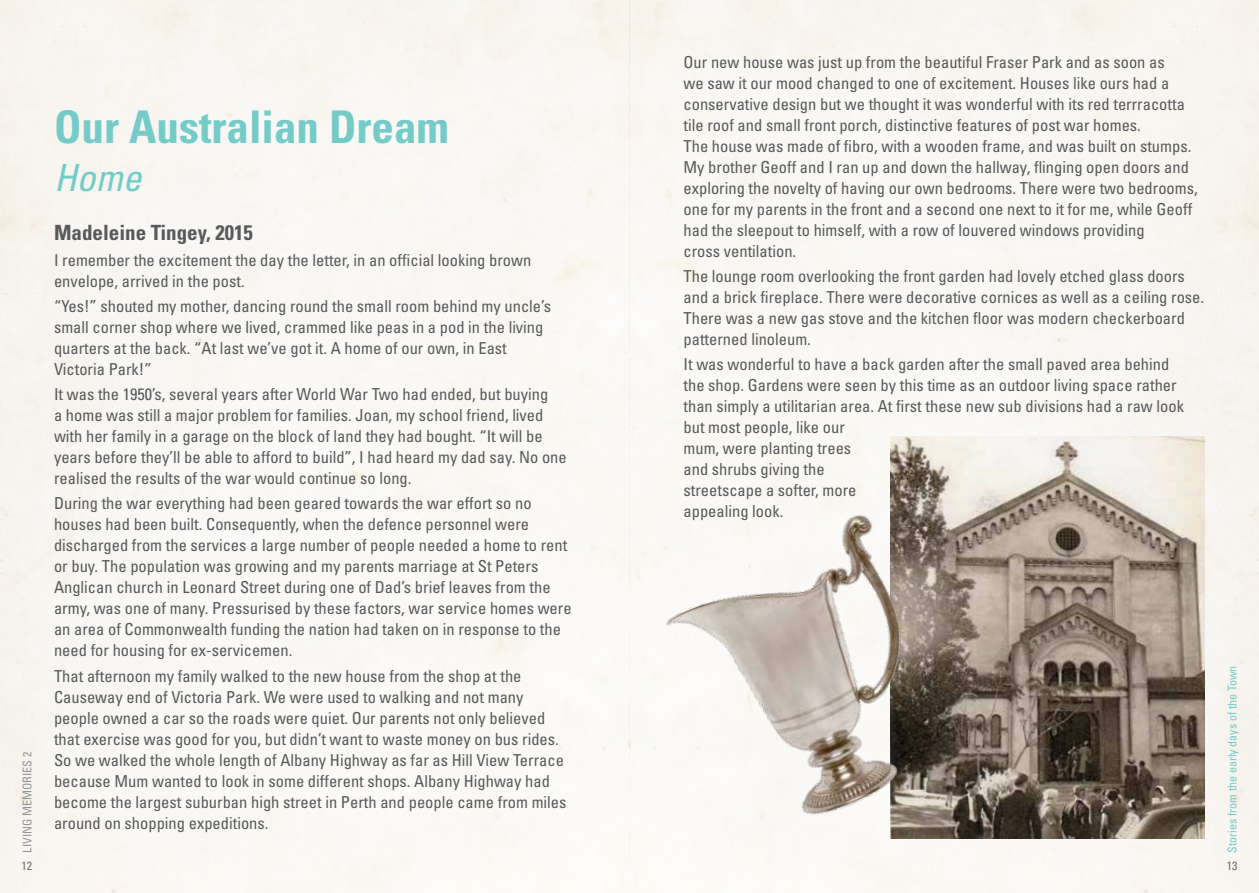
<style>
.page{position:relative;width:1259px;height:893px;background:#fff}
.page>*{position:absolute;margin:0;border:0;box-sizing:border-box;transform-origin:0 0}
.t1{font:700 condensed 45px "Univers";color:#74cbc8}
.t2{font:italic condensed 37.5px "Univers";color:#74cbc8}
.t3{font:700 condensed 21px "Univers";color:#58595b}
.t4{font:condensed 16.5px/21px "Univers";color:#58595b}
.t5{font:condensed 12px "Univers";color:#74cbc8}
.t6{font:condensed 12px "Univers";color:#939598}
.t7{font:condensed 12px "Univers";color:#6d6e71}
</style>
<div class="page">
<img style="left:890px;top:437px;width:315px;height:402px">
<img style="left:610px;top:442px;width:395px;height:451px">
<p class="t6" style="left:20px;top:853px;width:102px;rotate:-90deg">LIVING MEMORIES 2</p>
<p class="t7" style="left:22px;top:859px;width:12px">12</p>
<h1 class="t1" style="left:54px;top:100px;width:396px">Our Australian Dream</h1>
<h2 class="t2" style="left:54px;top:154px;width:89px">Home</h2>
<p class="t3" style="left:54px;top:220px;width:200px">Madeleine Tingey, 2015</p>
<p class="t4" style="left:54px;top:249px;width:479px">I remember the excitement the day the letter, in an official looking brown envelope, arrived in the post.</p>
<p class="t4" style="left:54px;top:295px;width:498px">“Yes!” shouted my mother, dancing round the small room behind my uncle’s small corner shop where we lived, crammed like peas in a pod in the living quarters at the back. “At last we’ve got it. A home of our own, in East Victoria Park!”</p>
<p class="t4" style="left:54px;top:383px;width:514px">It was the 1950’s, several years after World War Two had ended, but buying<br>a home was still a major problem for families. Joan, my school friend, lived with her family in a garage on the block of land they had bought. “It will be years before they’ll be able to afford to build”, I had heard my dad say. No one realised the results of the war would continue so long.</p>
<p class="t4" style="left:54px;top:493px;width:519px">During the war everything had been geared towards the war effort so no houses had been built. Consequently, when the defence personnel were discharged from the services a large number of people needed a home to rent or buy. The population was growing and my parents marriage at St Peters Anglican church in Leonard Street during one of Dad’s brief leaves from the army, was one of many. Pressurised by these factors, war service homes were an area of Commonwealth funding the nation had taken on in response to the need for housing for ex-servicemen.</p>
<p class="t4" style="left:54px;top:665px;width:514px">That afternoon my family walked to the new house from the shop at the Causeway end of Victoria Park. We were used to walking and not many people owned a car so the roads were quiet. Our parents not only believed that exercise was good for you, but didn’t want to waste money on bus rides.<br>So we walked the whole length of Albany Highway as far as Hill View Terrace because Mum wanted to look in some different shops. Albany Highway had become the largest suburban high street in Perth and people came from miles around on shopping expeditions.</p>
<p class="t4" style="left:683px;top:51px;width:516px">Our new house was just up from the beautiful Fraser Park and as soon as<br>we saw it our mood changed to one of excitement. Houses like ours had a conservative design but we thought it was wonderful with its red terrracotta tile roof and small front porch, distinctive features of post war homes.<br>The house was made of fibro, with a wooden frame, and was built on stumps.<br>My brother Geoff and I ran up and down the hallway, flinging open doors and exploring the novelty of having our own bedrooms. There were two bedrooms, one for my parents in the front and a second one next to it for me, while Geoff had the sleepout to himself, with a row of louvered windows providing<br>cross ventilation.</p>
<p class="t4" style="left:683px;top:265px;width:522px">The lounge room overlooking the front garden had lovely etched glass doors and a brick fireplace. There were decorative cornices as well as a ceiling rose.<br>There was a new gas stove and the kitchen floor was modern checkerboard patterned linoleum.</p>
<p class="t4" style="left:683px;top:353px;width:502px">It was wonderful to have a back garden after the small paved area behind the shop. Gardens were seen by this time as an outdoor living space rather than simply a utilitarian area. At first these new sub divisions had a raw look but most people, like our<br>mum, were planting trees<br>and shrubs giving the<br>streetscape a softer, more<br>appealing look.</p>
<p class="t5" style="left:1224px;top:853px;width:188px;rotate:-90deg">Stories from the early days of the Town</p>
<p class="t7" style="left:1226px;top:859px;width:12px">13</p>
</div>
